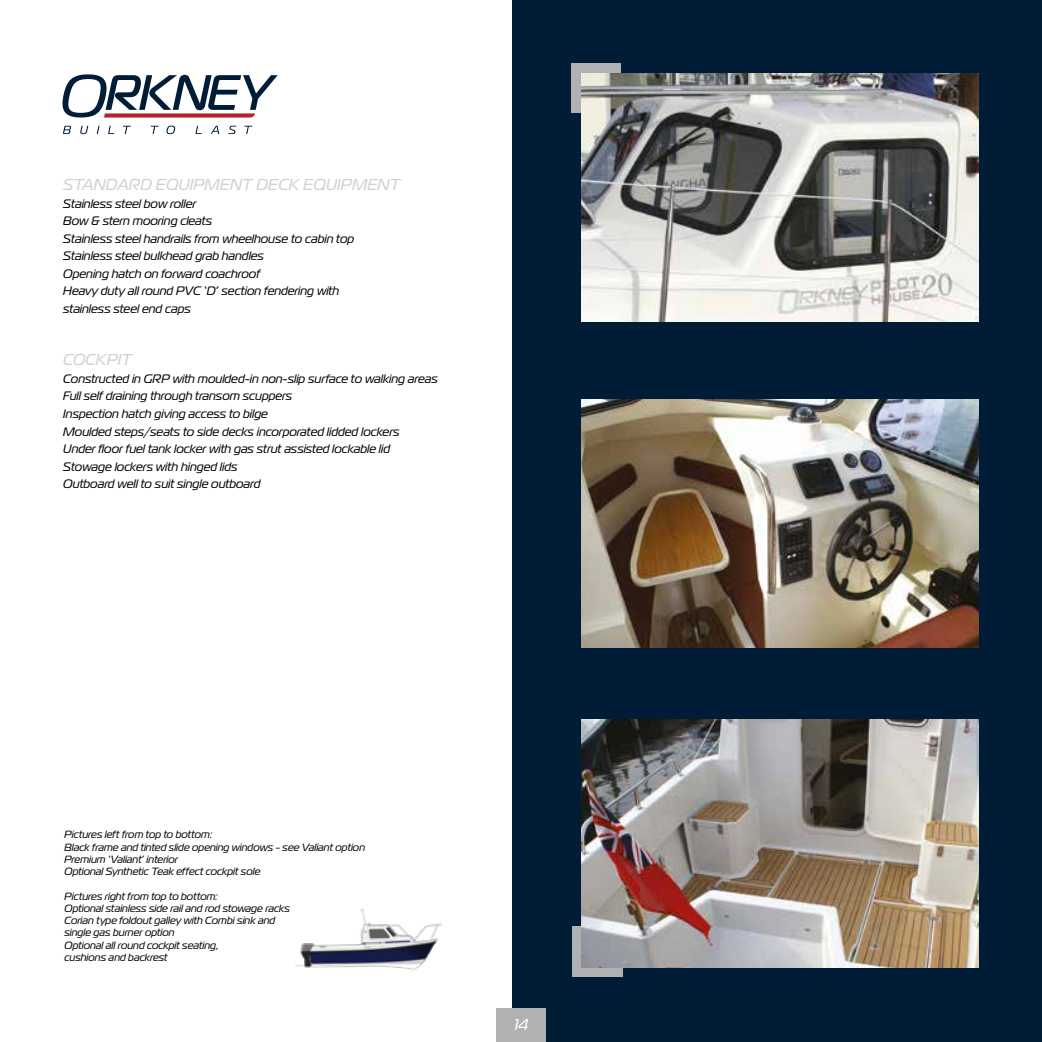
<style>
.page{position:relative;width:1042px;height:1042px;background:#fff}
.page>*{position:absolute;margin:0;border:0;box-sizing:border-box;transform-origin:0 0}
.t1{font:italic 15.75px "Magistral";letter-spacing:.01em;color:#d1cfd0}
.t2{font:italic 15.75px "Magistral";color:#fff}
.t3{font:italic 12.25px/17.5px "Magistral";color:#000}
.t4{font:italic 10.5px/12.2px "Magistral";color:#000}
</style>
<div class="page">
<div style="left:513px;top:0;width:529px;height:1042px;background:#001c37"></div>
<img style="left:296px;top:908px;width:145px;height:63px">
<svg style="left:63px;top:126px;width:8px;height:8px"></svg>
<svg style="left:80px;top:126px;width:8px;height:8px"></svg>
<svg style="left:97px;top:126px;width:3px;height:8px"></svg>
<svg style="left:123px;top:126px;width:8px;height:8px"></svg>
<svg style="left:151px;top:126px;width:8px;height:8px"></svg>
<svg style="left:166px;top:126px;width:9px;height:8px"></svg>
<svg style="left:211px;top:126px;width:8px;height:8px"></svg>
<svg style="left:228px;top:126px;width:8px;height:8px"></svg>
<svg style="left:244px;top:126px;width:8px;height:8px"></svg>
<svg style="left:62px;top:74px;width:216px;height:43px"></svg>
<div style="left:571px;top:64px;width:50px;height:49px;background:#b1b0b2"></div>
<div style="left:572px;top:926px;width:51px;height:50px;background:#b1b0b2"></div>
<img style="left:581px;top:73px;width:397px;height:248px">
<img style="left:581px;top:719px;width:397px;height:248px">
<img style="left:581px;top:399px;width:397px;height:248px">
<div style="left:496px;top:1008px;width:50px;height:34px;background:#b1b0b2"></div>
<p class="t1" style="left:63px;top:175px;width:338px">STANDARD EQUIPMENT DECK EQUIPMENT</p>
<p class="t3" style="left:63px;top:195px;width:292px">Stainless steel bow roller<br>Bow &amp; stern mooring cleats<br>Stainless steel handrails from wheelhouse to cabin top Stainless steel bulkhead grab handles<br>Opening hatch on forward coachroof<br>Heavy duty all round PVC ‘D’ section fendering with stainless steel end caps</p>
<p class="t1" style="left:63px;top:350px;width:70px">COCKPIT</p>
<p class="t3" style="left:63px;top:370px;width:376px">Constructed in GRP with moulded-in non-slip surface to walking areas Full self draining through transom scuppers<br>Inspection hatch giving access to bilge<br>Moulded steps/seats to side decks incorporated lidded lockers<br>Under floor fuel tank locker with gas strut assisted lockable lid Stowage lockers with hinged lids<br>Outboard well to suit single outboard</p>
<p class="t4" style="left:64px;top:828px;width:302px">Pictures left from top to bottom:<br>Black frame and tinted slide opening windows - see Valiant option Premium ‘Valiant’ interior<br>Optional Synthetic Teak effect cockpit sole</p>
<p class="t4" style="left:64px;top:889px;width:227px">Pictures right from top to bottom:<br>Optional stainless side rail and rod stowage racks Corian type foldout galley with Combi sink and single gas burner option<br>Optional all round cockpit seating,<br>cushions and backrest</p>
<p class="t2" style="left:514px;top:1014px;width:15px">14</p>
</div>
